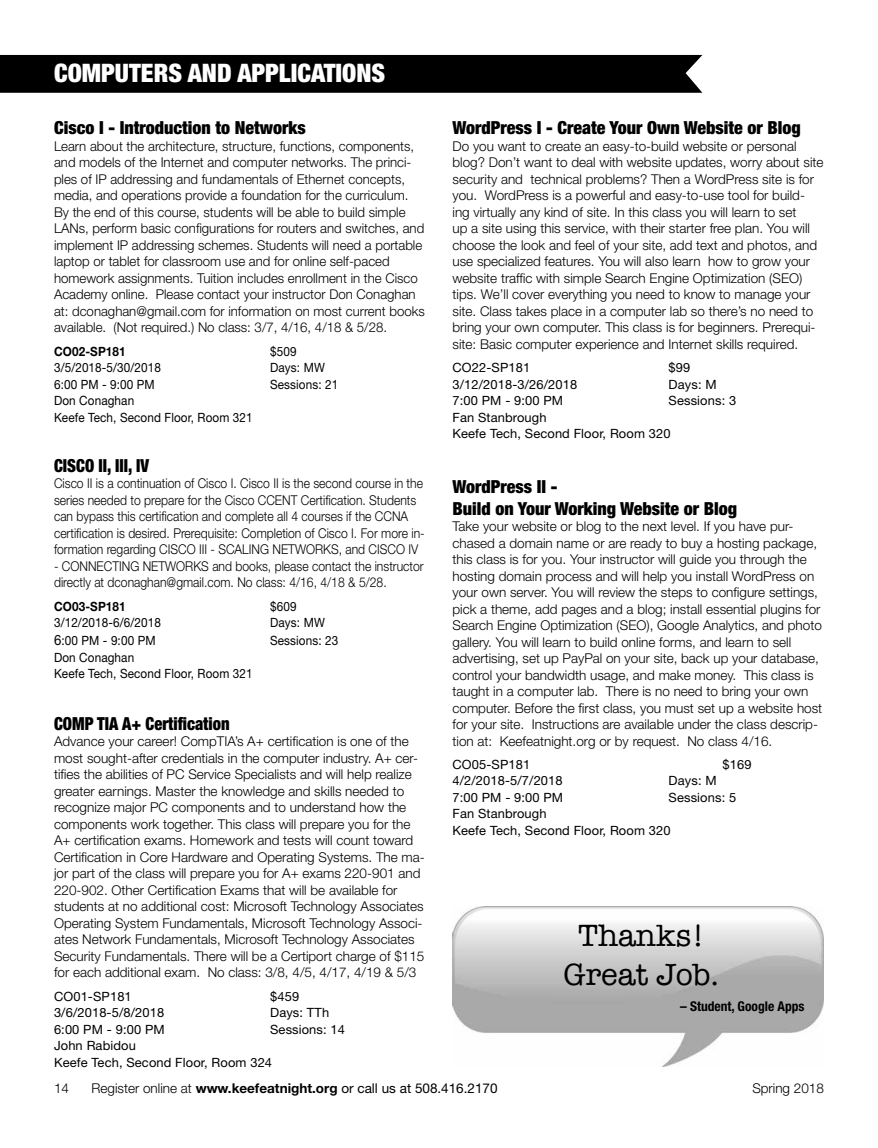
<style>
.page{position:relative;width:878px;height:1148px;background:#fff}
.page>*{position:absolute;margin:0;border:0;box-sizing:border-box;transform-origin:0 0}
.t1{font:31.5px/39px "American Typewriter";color:#000;text-align:center}
.t2{font:900 condensed 25.5px "Helvetica Neue LT Std";color:#fff}
.t3{font:900 condensed 18px/21.6px "Helvetica Neue LT Std";color:#000}
.t4{font:900 condensed 18px "Helvetica Neue LT Std";color:#000;scale:.92 1}
.t5{font:300 13.5px/16.5px "Helvetica Neue LT Std";color:#000}
.t6{font:300 13.5px/16.5px "Helvetica Neue LT Std";color:#000;scale:.9 1}
.t7{font:13.5px "Helvetica Neue LT Std";color:#000}
.t8{font:700 condensed 13.5px "Helvetica Neue LT Std";color:#000}
.t9{font:12.75px/16.5px "Helvetica Neue LT Std";letter-spacing:.01em;color:#000}
.t10{font:12.75px/16.5px "Helvetica Neue LT Std";letter-spacing:.01em;color:#000;scale:.92 1}
.t11{font:700 12.75px "Helvetica Neue LT Std";letter-spacing:.01em;color:#000;scale:.92 1}
.s1{font-size:14.25px}
.s2{font-weight:300}
.s3{font-weight:700}
</style>
<div class="page">
<div style="left:0;top:55px;width:702px;height:38px;background:#000"></div>
<img style="left:452px;top:907px;width:372px;height:159px">
<h2 class="t2" style="left:54px;top:58px;width:333px">COMPUTERS AND APPLICATIONS</h2>
<h3 class="t3" style="left:54px;top:117px;width:253px">Cisco I - Introduction to Networks</h3>
<p class="t5" style="left:54px;top:138px;width:372px">Learn about the architecture, structure, functions, components, and models of the Internet and computer networks. The princi&shy;ples of IP addressing and fundamentals of Ethernet concepts, media, and operations provide a foundation for the curriculum.<br>By the end of this course, students will be able to build simple LANs, perform basic configurations for routers and switches, and implement IP addressing schemes. Students will need a portable laptop or tablet for classroom use and for online self-paced homework assignments. Tuition includes enrollment in the Cisco Academy online. Please contact your instructor Don Conaghan at: dconaghan@gmail.com for information on most current books available. (Not required.) No class: 3/7, 4/16, 4/18 &amp; 5/28.</p>
<p class="t11" style="left:54px;top:343px;width:79px">CO02-SP181</p>
<p class="t10" style="left:270px;top:343px;width:30px">$509</p>
<p class="t10" style="left:54px;top:359px;width:118px">3/5/2018-5/30/2018</p>
<p class="t10" style="left:270px;top:359px;width:61px">Days: MW</p>
<p class="t10" style="left:54px;top:376px;width:111px">6:00 PM - 9:00 PM</p>
<p class="t10" style="left:270px;top:376px;width:76px">Sessions: 21</p>
<p class="t10" style="left:54px;top:392px;width:217px">Don Conaghan<br>Keefe Tech, Second Floor, Room 321</p>
<h3 class="t4" style="left:54px;top:454px;width:105px">CISCO II, III, IV</h3>
<p class="t6" style="left:54px;top:475px;width:413px">Cisco II is a continuation of Cisco I. Cisco II is the second course in the series needed to prepare for the Cisco CCENT Certification. Students can bypass this certification and complete all 4 courses if the CCNA certification is desired. Prerequisite: Completion of Cisco I. For more in&shy;formation regarding CISCO III - SCALING NETWORKS, and CISCO IV</p>
<p class="t6" style="left:54px;top:557px;width:412px">- CONNECTING NETWORKS and books, please contact the instructor directly at dconaghan@gmail.com. No class: 4/16, 4/18 &amp; 5/28.</p>
<p class="t11" style="left:54px;top:598px;width:79px">CO03-SP181</p>
<p class="t10" style="left:270px;top:597px;width:30px">$609</p>
<p class="t10" style="left:54px;top:614px;width:118px">3/12/2018-6/6/2018</p>
<p class="t10" style="left:270px;top:614px;width:61px">Days: MW</p>
<p class="t10" style="left:54px;top:632px;width:112px"><span class="s1">6</span>:00 PM - 9:00 PM</p>
<p class="t10" style="left:270px;top:632px;width:76px">Sessions: 23</p>
<p class="t10" style="left:54px;top:648px;width:217px">Don Conaghan<br>Keefe Tech, Second Floor, Room 321</p>
<h3 class="t4" style="left:54px;top:712px;width:192px">COMP TIA A+ Certification</h3>
<p class="t5" style="left:54px;top:733px;width:372px">Advance your career! CompTIA’s A+ certification is one of the most sought-after credentials in the computer industry. A+ cer&shy;tifies the abilities of PC Service Specialists and will help realize greater earnings. Master the knowledge and skills needed to recognize major PC components and to understand how the components work together. This class will prepare you for the A+ certification exams. Homework and tests will count toward Certification in Core Hardware and Operating Systems. The ma&shy;jor part of the class will prepare you for A+ exams 220-901 and 220-902. Other Certification Exams that will be available for students at no additional cost: Microsoft Technology Associates Operating System Fundamentals, Microsoft Technology Associ&shy;ates Network Fundamentals, Microsoft Technology Associates Security Fundamentals. There will be a Certiport charge of $115 for each additional exam. No class: 3/8, 4/5, 4/17, 4/19 &amp; 5/3</p>
<p class="t9" style="left:54px;top:987px;width:79px">CO01-SP181</p>
<p class="t9" style="left:270px;top:987px;width:31px">$459</p>
<p class="t9" style="left:54px;top:1004px;width:112px">3/6/2018-5/8/2018</p>
<p class="t9" style="left:270px;top:1004px;width:60px">Days: TTh</p>
<p class="t9" style="left:54px;top:1020px;width:112px">6:00 PM - 9:00 PM</p>
<p class="t9" style="left:270px;top:1020px;width:76px">Sessions: 14</p>
<p class="t9" style="left:54px;top:1037px;width:219px">John Rabidou<br>Keefe Tech, Second Floor, Room 324</p>
<h3 class="t3" style="left:452px;top:117px;width:350px">WordPress I - Create Your Own Website or Blog</h3>
<p class="t5" style="left:452px;top:138px;width:372px">Do you want to create an easy-to-build website or personal blog? Don’t want to deal with website updates, worry about site security and technical problems? Then a WordPress site is for you. WordPress is a powerful and easy-to-use tool for build&shy;ing virtually any kind of site. In this class you will learn to set<br>up a site using this service, with their starter free plan. You will choose the look and feel of your site, add text and photos, and use specialized features. You will also learn how to grow your website traffic with simple Search Engine Optimization (SEO) tips. We’ll cover everything you need to know to manage your site. Class takes place in a computer lab so there’s no need to bring your own computer. This class is for beginners. Prerequi&shy;site: Basic computer experience and Internet skills required.</p>
<p class="t9" style="left:452px;top:359px;width:79px">CO22-SP181</p>
<p class="t9" style="left:668px;top:359px;width:23px">$99</p>
<p class="t9" style="left:452px;top:376px;width:126px">3/12/2018-3/26/2018</p>
<p class="t9" style="left:668px;top:376px;width:50px">Days: M</p>
<p class="t9" style="left:452px;top:392px;width:112px">7:00 PM - 9:00 PM</p>
<p class="t9" style="left:668px;top:392px;width:69px">Sessions: 3</p>
<p class="t9" style="left:452px;top:409px;width:219px">Fan Stanbrough<br>Keefe Tech, Second Floor, Room 320</p>
<h3 class="t3" style="left:452px;top:475px;width:286px">WordPress II -<br>Build on Your Working Website or Blog</h3>
<p class="t5" style="left:452px;top:517px;width:371px">Take your website or blog to the next level. If you have pur&shy;chased a domain name or are ready to buy a hosting package, this class is for you. Your instructor will guide you through the hosting domain process and will help you install WordPress on your own server. You will review the steps to configure settings, pick a theme, add pages and a blog; install essential plugins for Search Engine Optimization (SEO), Google Analytics, and photo gallery. You will learn to build online forms, and learn to sell advertising, set up PayPal on your site, back up your database, control your bandwidth usage, and make money. This class is taught in a computer lab. There is no need to bring your own computer. Before the first class, you must set up a website host for your site. Instructions are available under the class descrip&shy;tion at: Keefeatnight.org or by request. No class 4/16.</p>
<p class="t9" style="left:452px;top:756px;width:79px">CO05-SP181</p>
<p class="t9" style="left:722px;top:756px;width:31px">$169</p>
<p class="t9" style="left:452px;top:772px;width:112px">4/2/2018-5/7/2018</p>
<p class="t9" style="left:668px;top:772px;width:50px">Days: M</p>
<p class="t9" style="left:452px;top:789px;width:112px">7:00 PM - 9:00 PM</p>
<p class="t9" style="left:668px;top:789px;width:69px">Sessions: 5</p>
<p class="t9" style="left:452px;top:805px;width:219px">Fan Stanbrough<br>Keefe Tech, Second Floor, Room 320</p>
<h1 class="t1" style="left:563px;top:915px;width:157px">Thanks!<br>Great Job.</h1>
<p class="t8" style="left:680px;top:998px;width:126px">– Student, Google Apps</p>
<p class="t5" style="left:54px;top:1080px;width:17px">14</p>
<p class="t7" style="left:92px;top:1080px;width:407px"><span class="s2">Register online at</span> <span class="s3">www.keefeatnight.org</span> or call us at 508.416.2170</p>
<p class="t5" style="left:752px;top:1080px;width:73px">Spring 2018</p>
</div>
